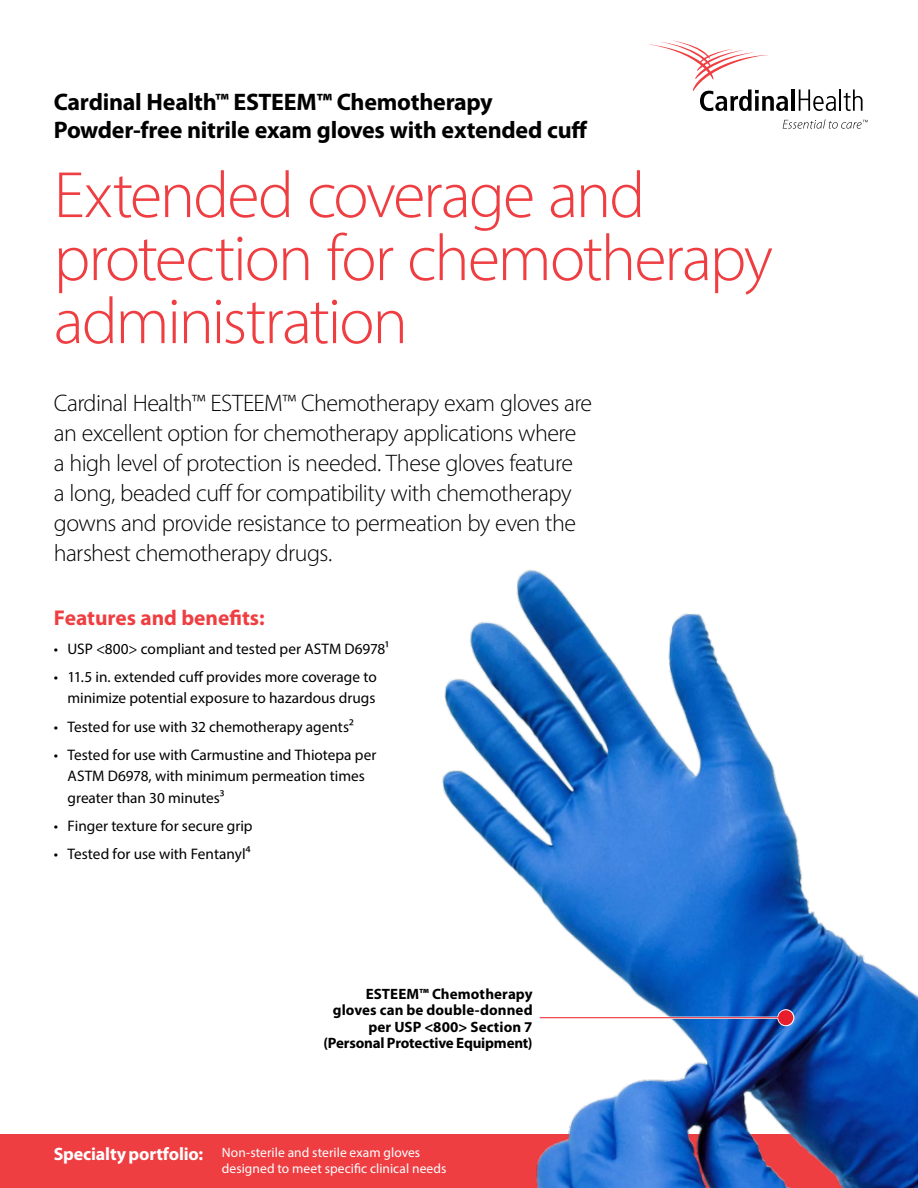
<style>
.page{position:relative;width:918px;height:1188px;background:#fff}
.page>*{position:absolute;margin:0;border:0;box-sizing:border-box;transform-origin:0 0}
.t1{font:300 66px/63px "Myriad Pro";letter-spacing:-.035em;color:#ef3e42}
.t2{font:300 24px/30px "Myriad Pro";letter-spacing:-.025em;color:#000}
.t3{font:700 24px/28.2px "Myriad Pro";letter-spacing:-.015em;color:#000}
.t4{font:700 21.45px "Myriad Pro";color:#ef3e42}
.t5{font:15.3px/21.5px "Myriad Pro";color:#000;text-align:right}
.t6{font:700 15px/16.5px "Myriad Pro";letter-spacing:.005em;color:#000;text-align:right}
.t7{font:13.5px/16.5px "Myriad Pro";letter-spacing:.005em;color:#fff}
.s1{font-size:21px}
.s2{font-weight:700;font-size:18px}
</style>
<div class="page">
<div style="left:0;top:1134px;width:918px;height:54px;background:#ef3e42"></div>
<svg style="left:783px;top:119px;width:85px;height:10px"></svg>
<hr style="left:791px;top:89px;width:4px;height:22px;background:#000">
<svg style="left:649px;top:41px;width:139px;height:70px"></svg>
<svg style="left:799px;top:89px;width:64px;height:22px"></svg>
<img style="left:442px;top:570px;width:476px;height:618px">
<hr style="left:540px;top:1017px;width:246px;height:2px;background:#fff">
<svg style="left:777px;top:1009px;width:17px;height:17px"></svg>
<hr style="left:540px;top:1017px;width:246px;height:1px;background:#e81d2c">
<div style="left:778px;top:1010px;width:15px;height:15px;background:#e81d2c;border-radius:50%"></div>
<h2 class="t3" style="left:54px;top:88px;width:535px">Cardinal Health<span class="s1">™</span> ESTEEM™ Chemotherapy<br>Powder-free nitrile exam gloves with extended cuff</h2>
<h1 class="t1" style="left:54px;top:163px;width:721px">Extended coverage and protection for chemotherapy administration</h1>
<p class="t2" style="left:54px;top:388px;width:540px">Cardinal Health™ ESTEEM™ Chemotherapy exam gloves are an excellent option for chemotherapy applications where a high level of protection is needed. These gloves feature<br>a long, beaded cuff for compatibility with chemotherapy gowns and provide resistance to permeation by even the harshest chemotherapy drugs.</p>
<h3 class="t4" style="left:54px;top:606px;width:212px">Features and benefits:</h3>
<p class="t5" style="left:54px;top:637px;width:337px">• USP &lt;800&gt; compliant and tested per ASTM D69781</p>
<p class="t5" style="left:54px;top:666px;width:324px">• 11.5 in. extended cuff provides more coverage to minimize potential exposure to hazardous drugs</p>
<p class="t5" style="left:54px;top:715px;width:302px">• Tested for use with 32 chemotherapy agents2</p>
<p class="t5" style="left:68px;top:744px;width:310px;text-align:left;text-indent:-14px">• Tested for use with Carmustine and Thiotepa per<br>ASTM D6978, with minimum permeation times greater than 30 minutes3</p>
<p class="t5" style="left:54px;top:815px;width:200px">• Finger texture for secure grip</p>
<p class="t5" style="left:54px;top:843px;width:199px">• Tested for use with Fentanyl4</p>
<p class="t6" style="left:324px;top:986px;width:210px">ESTEEM™ Chemotherapy gloves can be double-donned per USP &lt;800&gt; Section 7 (Personal Protective Equipment)</p>
<p class="t7" style="left:222px;top:1144px;width:226px;text-indent:-168px"><span class="s2">Specialty portfolio:</span> Non-sterile and sterile exam gloves designed to meet specific clinical needs</p>
</div>
